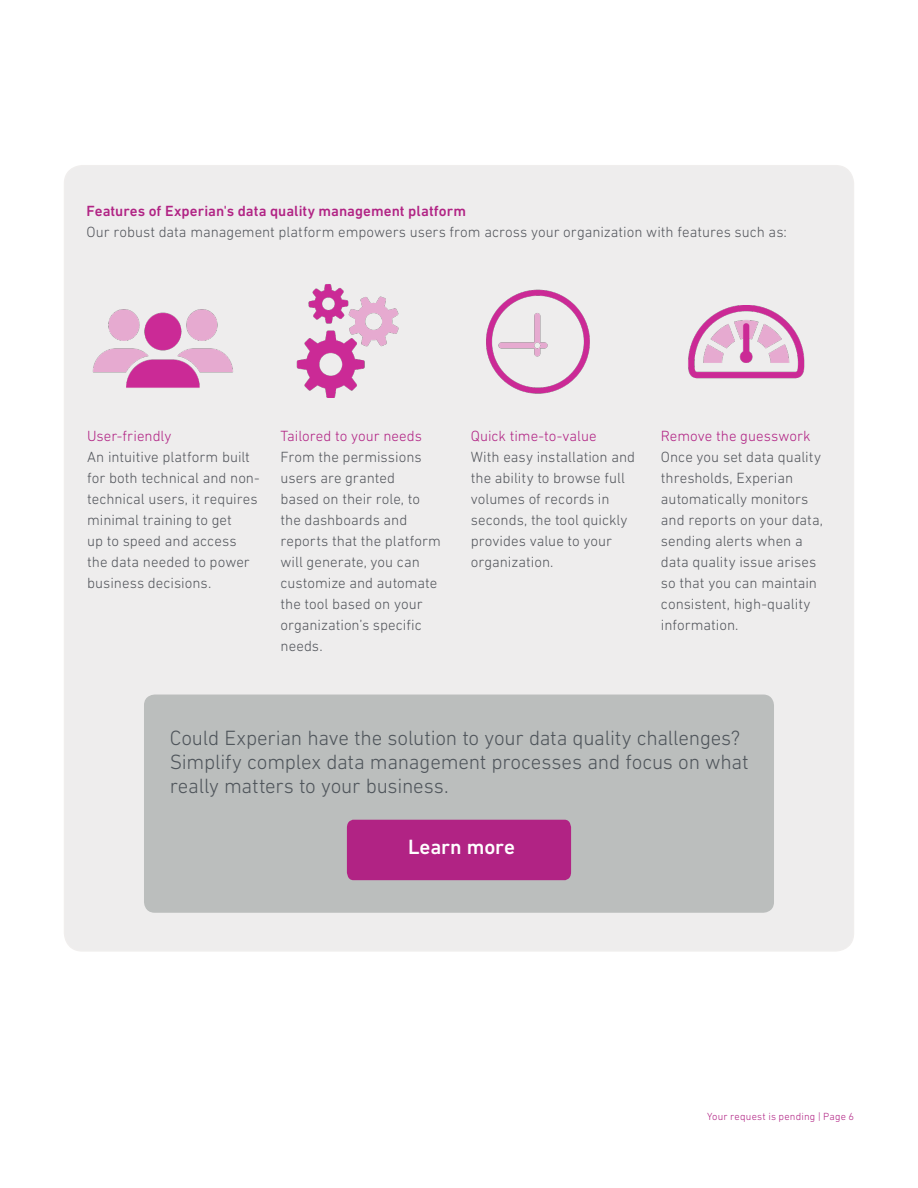
<style>
.page{position:relative;width:918px;height:1188px;background:#fff}
.page>*{position:absolute;margin:0;border:0;box-sizing:border-box;transform-origin:0 0}
.t1{font:300 21px/24px "DIN Next W1 G";letter-spacing:-.01em;color:#4f555b}
.t2{font:500 21px "DIN Next W1 G";letter-spacing:-.005em;color:#fff}
.t3{font:300 15px/21px "DIN Next W1 G";color:#53565c}
.t4{font:300 15px "DIN Next W1 G";color:#b12384}
.t5{font:500 15px "DIN Next W1 G";letter-spacing:.005em;color:#b12384}
.t6{font:300 10.5px "DIN Next W1 G";letter-spacing:.02em;color:#b12384}
</style>
<div class="page">
<div style="left:65px;top:166px;width:788px;height:785px;background:#eeeded;border-radius:18px"></div>
<div style="left:144px;top:695px;width:630px;height:218px;background:#bbbebd;border-radius:11px"></div>
<div style="left:347px;top:820px;width:224px;height:60px;background:#b12384"></div>
<img style="left:296px;top:284px;width:103px;height:114px">
<img style="left:486px;top:289px;width:104px;height:105px">
<img style="left:92px;top:309px;width:141px;height:79px">
<img style="left:688px;top:305px;width:117px;height:74px">
<p class="t5" style="left:87px;top:202px;width:381px">Features of Experian's data quality management platform</p>
<p class="t3" style="left:87px;top:221px;width:702px">Our robust data management platform empowers users from across your organization with features such as:</p>
<p class="t4" style="left:87px;top:427px;width:86px">User-friendly</p>
<p class="t3" style="left:87px;top:446px;width:174px">An intuitive platform built for both technical and non&shy;technical users, it requires minimal training to get<br>up to speed and access the data needed to power business decisions.</p>
<p class="t4" style="left:281px;top:427px;width:143px">Tailored to your needs</p>
<p class="t3" style="left:281px;top:446px;width:162px">From the permissions users are granted<br>based on their role, to the dashboards and reports that the platform will generate, you can customize and automate the tool based on your organization’s specific needs.</p>
<p class="t4" style="left:471px;top:427px;width:127px">Quick time-to-value</p>
<p class="t3" style="left:471px;top:446px;width:166px">With easy installation and the ability to browse full volumes of records in seconds, the tool quickly provides value to your organization.</p>
<p class="t4" style="left:661px;top:427px;width:151px">Remove the guesswork</p>
<p class="t3" style="left:661px;top:446px;width:164px">Once you set data quality thresholds, Experian automatically monitors and reports on your data, sending alerts when a data quality issue arises so that you can maintain consistent, high-quality information.</p>
<h1 class="t1" style="left:170px;top:725px;width:580px">Could Experian have the solution to your data quality challenges?<br>Simplify complex data management processes and focus on what really matters to your business.</h1>
<h1 class="t2" style="left:408px;top:834px;width:108px">Learn more</h1>
<p class="t6" style="left:707px;top:1111px;width:149px">Your request is pending | Page 6</p>
</div>
